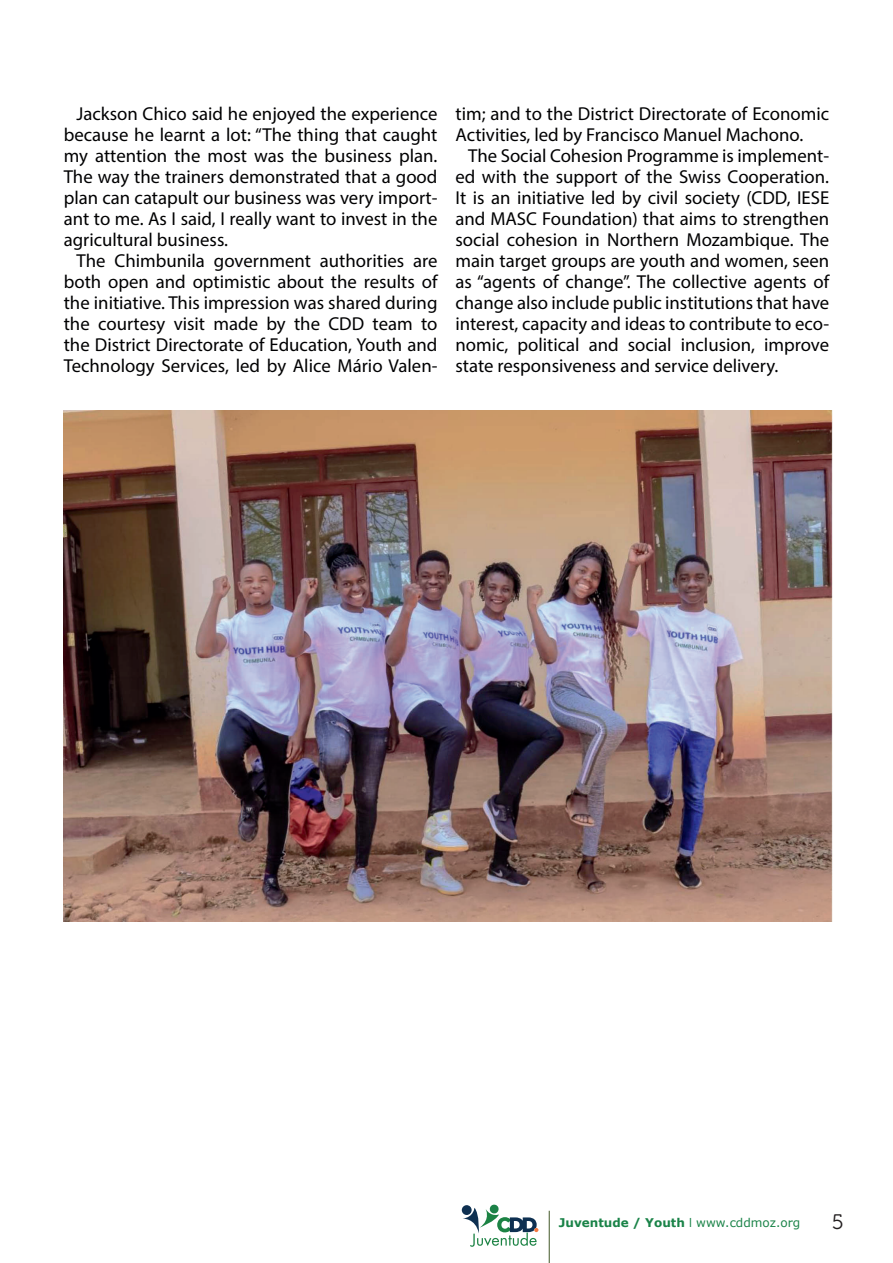
<style>
.page{position:relative;width:893px;height:1263px;background:#fff}
.page>*{position:absolute;margin:0;border:0;box-sizing:border-box;transform-origin:0 0}
.t1{font:21px "Museo 300";color:#231f20}
.t2{font:18.75px/21px "Myriad Pro";color:#000002;text-align:justify}
.t3{font:700 12px "Verdana";color:#1a8348}
.s1{font-family:"Futura LT";font-weight:400}
.s2{font-weight:400}
</style>
<div class="page">
<hr style="left:549px;top:1211px;width:1px;height:52px;background:#425827">
<svg style="left:462px;top:1204px;width:76px;height:43px"></svg>
<img style="left:64px;top:410px;width:768px;height:511px">
<p class="t2" style="left:64px;top:103px;width:375px;text-indent:13px">Jackson Chico said he enjoyed the experience because he learnt a lot: “The thing that caught my attention the most was the business plan.<br>The way the trainers demonstrated that a good plan can catapult our business was very import&shy;ant to me. As I said, I really want to invest in the agricultural business.</p>
<p class="t2" style="left:64px;top:250px;width:375px;text-indent:13px">The Chimbunila government authorities are both open and optimistic about the results of the initiative. This impression was shared during the courtesy visit made by the CDD team to the District Directorate of Education, Youth and Technology Services, led by Alice Mário Valen-</p>
<p class="t2" style="left:455px;top:103px;width:375px">tim; and to the District Directorate of Economic<br>Activities, led by Francisco Manuel Machono.</p>
<p class="t2" style="left:455px;top:145px;width:375px;text-indent:13px">The Social Cohesion Programme is implement&shy;ed with the support of the Swiss Cooperation.<br>It is an initiative led by civil society (CDD, IESE and MASC Foundation) that aims to strengthen social cohesion in Northern Mozambique. The main target groups are youth and women, seen as “agents of change”. The collective agents of change also include public institutions that have interest, capacity and ideas to contribute to eco&shy;nomic, political and social inclusion, improve state responsiveness and service delivery.</p>
<p class="t3" style="left:559px;top:1215px;width:243px">Juventude / Youth <span class="s1">I</span> <span class="s2">www.cddmoz.org</span></p>
<p class="t1" style="left:832px;top:1210px;width:13px">5</p>
</div>
